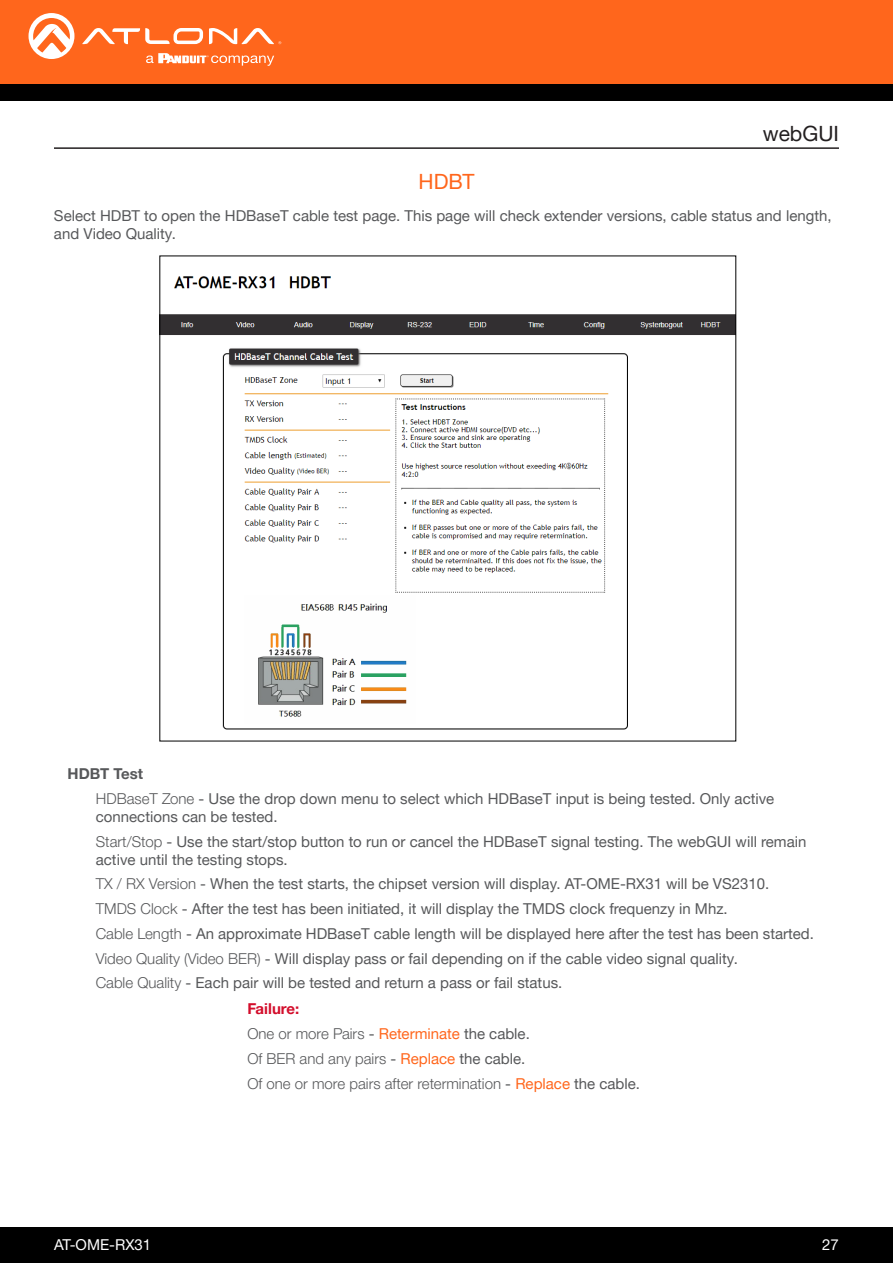
<style>
.page{position:relative;width:893px;height:1263px;background:#fff}
.page>*{position:absolute;margin:0;border:0;box-sizing:border-box;transform-origin:0 0}
.Non_TOC_Section_Head{font:21px "Helvetica Neue LTW1 G";color:#231f20}
.Subsection_Header{font:21px "Helvetica Neue LTW1 G";color:#ff661c}
.Bullets{font:15px/18px "Helvetica Neue LTW1 G";color:#57585a}
.Bullets-2{font:300 15px "Helvetica Neue LTW1 G";color:#57585a}
.General_Text{font:15px/18px "Helvetica Neue LTW1 G";color:#57585a}
.t1{font:15px "Helvetica Neue LTW1 G";color:#fff}
.Bullets-3{font:700 15px "Helvetica Neue LTW1 G";color:#57585a}
.Bullets-4{font:700 15px "Helvetica Neue LTW1 G";color:#d30d2b}
.s1{font-weight:300}
.s2{font-weight:400}
.s3{font-weight:400;color:#ff661c}
</style>
<div class="page">
<div style="left:0;top:1227px;width:893px;height:36px;background:#000"></div>
<div style="left:0;top:0;width:893px;height:84px;background:#ff661c"></div>
<div style="left:0;top:84px;width:893px;height:16px;background:#000"></div>
<svg style="left:82px;top:28px;width:121px;height:16px"></svg>
<svg style="left:209px;top:28px;width:72px;height:16px"></svg>
<svg style="left:29px;top:13px;width:45px;height:46px"></svg>
<svg style="left:146px;top:53px;width:128px;height:13px"></svg>
<hr style="left:54px;top:147px;width:785px;height:2px;background:#231f20">
<img style="left:161px;top:276px;width:573px;height:454px">
<p class="Subsection_Header" style="left:419px;top:169px;width:57px">HDBT</p>
<p class="Non_TOC_Section_Head" style="left:763px;top:120px;width:78px">webGUI</p>
<p class="General_Text" style="left:54px;top:207px;width:779px">Select HDBT to open the HDBaseT cable test page. This page will check extender versions, cable status and length, and Video Quality.</p>
<p class="Bullets-3" style="left:68px;top:764px;width:77px">HDBT Test</p>
<p class="Bullets" style="left:96px;top:789px;width:680px"><span class="s1">HDBaseT Zone</span> - Use the drop down menu to select which HDBaseT input is being tested. Only active connections can be tested.</p>
<p class="Bullets" style="left:96px;top:832px;width:712px"><span class="s1">Start/Stop</span> - Use the start/stop button to run or cancel the HDBaseT signal testing. The webGUI will remain active until the testing stops.</p>
<p class="Bullets" style="left:96px;top:875px;width:675px"><span class="s1">TX / RX Version</span> - When the test starts, the chipset version will display. AT-OME-RX31 will be VS2310.</p>
<p class="Bullets" style="left:96px;top:900px;width:633px"><span class="s1">TMDS Clock</span> - After the test has been initiated, it will display the TMDS clock frequenzy in Mhz.</p>
<p class="Bullets" style="left:96px;top:924px;width:719px"><span class="s1">Cable Length</span> - An approximate HDBaseT cable length will be displayed here after the test has been started.</p>
<p class="Bullets" style="left:96px;top:949px;width:643px"><span class="s1">Video Quality (Video BER)</span> - Will display pass or fail depending on if the cable video signal quality.</p>
<p class="Bullets" style="left:96px;top:974px;width:468px"><span class="s1">Cable Quality</span> - Each pair will be tested and return a pass or fail status.</p>
<p class="Bullets-4" style="left:247px;top:1000px;width:54px">Failure:</p>
<p class="Bullets-2" style="left:247px;top:1025px;width:284px">One or more Pairs <span class="s2">-</span> <span class="s3">Reterminate</span> <span class="s2">the cable.</span></p>
<p class="Bullets-2" style="left:247px;top:1049px;width:279px">Of BER and any pairs <span class="s2">-</span> <span class="s3">Replace</span> <span class="s2">the cable.</span></p>
<p class="Bullets-2" style="left:247px;top:1074px;width:394px">Of one or more pairs after retermination <span class="s2">-</span> <span class="s3">Replace</span> <span class="s2">the cable.</span></p>
<p class="t1" style="left:54px;top:1235px;width:99px">AT-OME-RX31</p>
<p class="t1" style="left:822px;top:1235px;width:18px">27</p>
</div>
